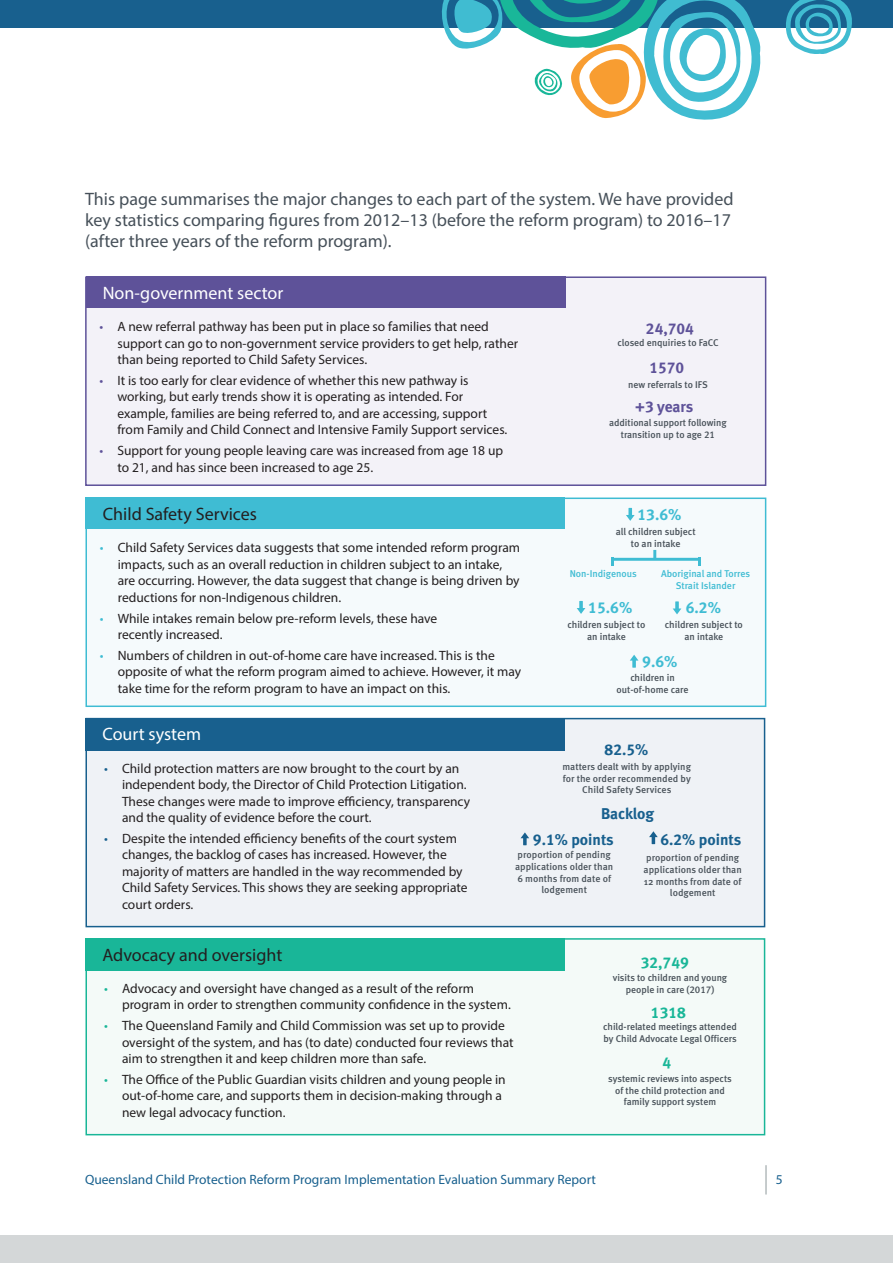
<style>
.page{position:relative;width:893px;height:1263px;background:#fff}
.page>*{position:absolute;margin:0;border:0;box-sizing:border-box;transform-origin:0 0}
.Section_Intro{font:18px/21px "Myriad Pro";color:#465059}
.Heading_3{font:18px "Myriad Pro";color:#231f20}
.Heading_3-2{font:18px "Myriad Pro";color:#fff}
.t1{font:15.75px "Meta Bold LF";color:#3fbcd3}
.t2{font:15.6px "Meta Bold LF";color:#18608e}
.t3{font:15.6px "Meta Bold LF";color:#5e5299}
.t4{font:15.6px "Meta Bold LF";color:#19b698}
.t5{font:13.5px/16.5px "Myriad Pro";color:#231f20}
.t6{font:13.5px "Myriad Pro";color:#18608e}
.t7{font:9.9px/11.9px "Meta Medium LF";color:#485159;text-align:center}
.t8{font:9.9px/11.9px "Meta Medium LF";color:#3fbcd3;text-align:center}
.t9{font:9.75px/11.7px "Meta Medium LF";color:#485159;text-align:center}
.t10{font:500 9.75px/11.7px "Meta Pro";color:#485159;text-align:center}
.s1{color:#5e5299}
.s2{color:#3fbcd3}
.s3{color:#18608e}
.s4{color:#19b698}
</style>
<div class="page">
<div style="left:0;top:1235px;width:893px;height:28px;background:#d4d7d8"></div>
<div style="left:0;top:0;width:893px;height:28px;background:#18608e"></div>
<svg style="left:766px;top:1165px;width:1px;height:29px"></svg>
<svg style="left:786px;top:0;width:66px;height:54px"></svg>
<svg style="left:441px;top:0;width:320px;height:120px"></svg>
<div style="left:86px;top:277px;width:680px;height:208px;background:#f3f2f8"></div>
<div style="left:85px;top:276px;width:681px;height:210px;border:2px solid #5e5299"></div>
<div style="left:86px;top:719px;width:679px;height:207px;background:#eff2f6"></div>
<div style="left:85px;top:718px;width:680px;height:209px;border:2px solid #18608e"></div>
<div style="left:86px;top:939px;width:679px;height:196px;background:#f4faf8"></div>
<div style="left:85px;top:938px;width:680px;height:197px;border:2px solid #19b698"></div>
<div style="left:86px;top:498px;width:680px;height:208px;background:#f5fafc"></div>
<div style="left:85px;top:497px;width:681px;height:210px;border:2px solid #3fbcd3"></div>
<div style="left:86px;top:276px;width:479px;height:32px;background:#5e5299"></div>
<div style="left:85px;top:718px;width:480px;height:32px;background:#18608e"></div>
<div style="left:85px;top:938px;width:480px;height:33px;background:#19b698"></div>
<div style="left:86px;top:497px;width:479px;height:32px;background:#3fbcd3"></div>
<svg style="left:630px;top:655px;width:8px;height:13px"></svg>
<svg style="left:626px;top:508px;width:9px;height:13px"></svg>
<svg style="left:577px;top:601px;width:8px;height:13px"></svg>
<svg style="left:673px;top:601px;width:8px;height:13px"></svg>
<svg style="left:653px;top:550px;width:3px;height:8px"></svg>
<hr style="left:612px;top:558px;width:87px;height:3px;background:#3fbcd3">
<svg style="left:611px;top:558px;width:3px;height:8px"></svg>
<svg style="left:698px;top:558px;width:3px;height:8px"></svg>
<svg style="left:649px;top:831px;width:9px;height:13px"></svg>
<svg style="left:521px;top:832px;width:8px;height:13px"></svg>
<p class="Section_Intro" style="left:85px;top:188px;width:650px">This page summarises the major changes to each part of the system. We have provided key statistics comparing figures from 2012–13 (before the reform program) to 2016–17 (after three years of the reform program).</p>
<p class="Heading_3-2" style="left:103px;top:282px;width:182px">Non-government sector</p>
<p class="t5" style="left:117px;top:318px;width:402px;text-indent:-18px"><span class="s1">•</span> A new referral pathway has been put in place so families that need support can go to non-government service providers to get help, rather than being reported to Child Safety Services.</p>
<p class="t5" style="left:117px;top:372px;width:391px;text-indent:-18px"><span class="s1">•</span> It is too early for clear evidence of whether this new pathway is working, but early trends show it is operating as intended. For example, families are being referred to, and are accessing, support from Family and Child Connect and Intensive Family Support services.</p>
<p class="t5" style="left:117px;top:442px;width:387px;text-indent:-18px"><span class="s1">•</span> Support for young people leaving care was increased from age 18 up to 21, and has since been increased to age 25.</p>
<p class="Heading_3" style="left:103px;top:503px;width:156px">Child Safety Services</p>
<p class="t5" style="left:118px;top:539px;width:404px;text-indent:-18px"><span class="s2">•</span> Child Safety Services data suggests that some intended reform program impacts, such as an overall reduction in children subject to an intake, are occurring. However, the data suggest that change is being driven by reductions for non-Indigenous children.</p>
<p class="t5" style="left:118px;top:609px;width:321px;text-indent:-18px"><span class="s2">•</span> While intakes remain below pre-reform levels, these have recently increased.</p>
<p class="t5" style="left:118px;top:647px;width:405px;text-indent:-18px"><span class="s2">•</span> Numbers of children in out-of-home care have increased. This is the opposite of what the reform program aimed to achieve. However, it may take time for the reform program to have an impact on this.</p>
<p class="Heading_3-2" style="left:102px;top:723px;width:100px">Court system</p>
<p class="t3" style="left:646px;top:319px;width:50px">24,704</p>
<p class="t9" style="left:617px;top:337px;width:103px">closed enquiries to FaCC</p>
<p class="t3" style="left:649px;top:359px;width:36px">1570</p>
<p class="t9" style="left:628px;top:379px;width:81px">new referrals to IFS</p>
<p class="t3" style="left:635px;top:398px;width:60px">+3 years</p>
<p class="t9" style="left:609px;top:417px;width:119px">additional support following transition up to age 21</p>
<p class="t1" style="left:637px;top:505px;width:46px">13.6%</p>
<p class="t7" style="left:616px;top:526px;width:81px">all children subject to an intake</p>
<p class="t8" style="left:570px;top:568px;width:69px">Non-Indigenous</p>
<p class="t8" style="left:661px;top:568px;width:91px">Aboriginal and Torres<br>Strait Islander</p>
<p class="t1" style="left:588px;top:598px;width:46px">15.6%</p>
<p class="t7" style="left:567px;top:619px;width:79px">children subject to an intake</p>
<p class="t1" style="left:686px;top:598px;width:37px">6.2%</p>
<p class="t7" style="left:665px;top:619px;width:79px">children subject to an intake</p>
<p class="t1" style="left:642px;top:652px;width:37px">9.6%</p>
<p class="t7" style="left:617px;top:671px;width:73px">children in out-of-home care</p>
<p class="t2" style="left:605px;top:740px;width:45px">82.5%</p>
<p class="t5" style="left:122px;top:759px;width:350px;text-indent:-18px"><span class="s3">•</span> Child protection matters are now brought to the court by an independent body, the Director of Child Protection Litigation.<br>These changes were made to improve efficiency, transparency and the quality of evidence before the court.</p>
<p class="t5" style="left:122px;top:830px;width:347px;text-indent:-18px"><span class="s3">•</span> Despite the intended efficiency benefits of the court system changes, the backlog of cases has increased. However, the majority of matters are handled in the way recommended by Child Safety Services. This shows they are seeking appropriate court orders.</p>
<p class="Heading_3" style="left:102px;top:944px;width:181px">Advocacy and oversight</p>
<p class="t10" style="left:562px;top:761px;width:130px">matters dealt with by applying for the order recommended by<br>Child Safety Services</p>
<p class="t2" style="left:601px;top:804px;width:55px">Backlog</p>
<p class="t10" style="left:515px;top:849px;width:100px">proportion of pending applications older than<br>6 months from date of lodgement</p>
<p class="t2" style="left:533px;top:830px;width:82px">9.1% points</p>
<p class="t2" style="left:660px;top:830px;width:82px">6.2% points</p>
<p class="t10" style="left:644px;top:852px;width:100px">proportion of pending applications older than<br>12 months from date of lodgement</p>
<p class="t4" style="left:641px;top:953px;width:50px">32,749</p>
<p class="t5" style="left:122px;top:980px;width:390px;text-indent:-18px"><span class="s4">•</span> Advocacy and oversight have changed as a result of the reform program in order to strengthen community confidence in the system.</p>
<p class="t5" style="left:122px;top:1017px;width:393px;text-indent:-18px"><span class="s4">•</span> The Queensland Family and Child Commission was set up to provide oversight of the system, and has (to date) conducted four reviews that aim to strengthen it and keep children more than safe.</p>
<p class="t5" style="left:122px;top:1071px;width:385px;text-indent:-18px"><span class="s4">•</span> The Office of the Public Guardian visits children and young people in out-of-home care, and supports them in decision-making through a new legal advocacy function.</p>
<p class="t9" style="left:613px;top:972px;width:116px">visits to children and young people in care (2017)</p>
<p class="t4" style="left:651px;top:1003px;width:36px">1318</p>
<p class="t9" style="left:603px;top:1021px;width:135px;text-align:left">child-related meetings attended by Child Advocate Legal Officers</p>
<p class="t4" style="left:663px;top:1054px;width:10px">4</p>
<p class="t9" style="left:608px;top:1073px;width:125px">systemic reviews into aspects of the child protection and family support system</p>
<p class="t6" style="left:85px;top:1171px;width:512px">Queensland Child Protection Reform Program Implementation Evaluation Summary Report</p>
<p class="t6" style="left:776px;top:1171px;width:8px">5</p>
</div>
